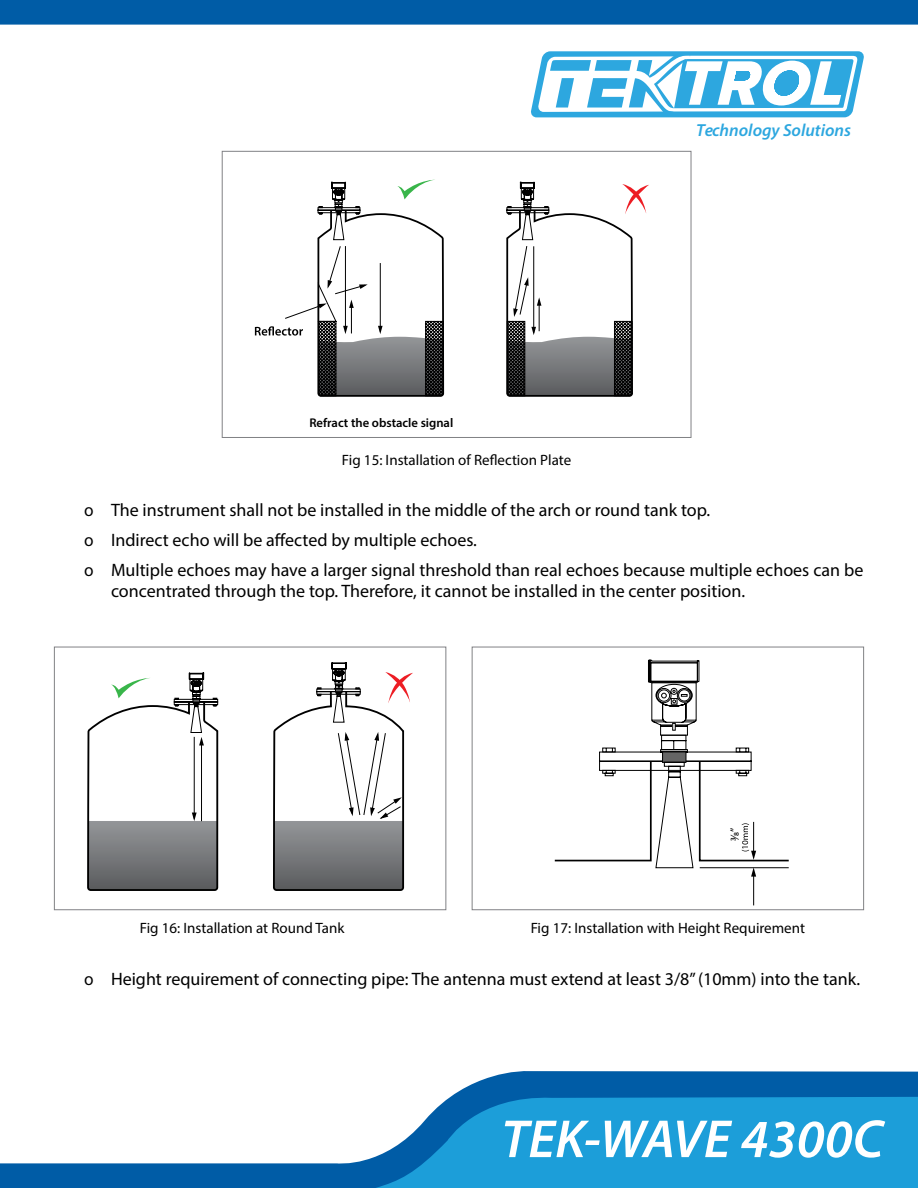
<style>
.page{position:relative;width:918px;height:1188px;background:#fff}
.page>*{position:absolute;margin:0;border:0;box-sizing:border-box;transform-origin:0 0}
.t1{font:italic 600 54px "Myriad Pro";color:#fff}
.t2{font:18px/30.2px "Myriad Pro";color:#000}
.t3{font:italic 600 17.4px "Myriad Pro";color:#2da7df}
.t4{font:15px "Myriad Pro";color:#000}
.t5{font:600 12.6px "Myriad Pro";color:#000}
.t6{font:12px "Myriad Pro";color:#000}
</style>
<div class="page">
<svg style="left:0;top:0;width:918px;height:118px"></svg>
<svg style="left:0;top:1071px;width:918px;height:117px"></svg>
<svg style="left:375px;top:1095px;width:543px;height:93px;background:#259cd5"></svg>
<svg style="left:530px;top:51px;width:334px;height:66px"></svg>
<div style="left:54px;top:647px;width:392px;height:263px;border:1px solid #818285"></div>
<div style="left:472px;top:647px;width:392px;height:263px;border:1px solid #818285"></div>
<svg style="left:272px;top:646px;width:133px;height:245px"></svg>
<svg style="left:316px;top:662px;width:45px;height:61px"></svg>
<svg style="left:274px;top:732px;width:129px;height:158px"></svg>
<svg style="left:87px;top:672px;width:132px;height:219px"></svg>
<svg style="left:385px;top:672px;width:28px;height:31px"></svg>
<hr style="left:753px;top:874px;width:1px;height:31px;background:#000">
<svg style="left:554px;top:660px;width:235px;height:217px"></svg>
<div style="left:222px;top:151px;width:469px;height:287px;border:1px solid #818285"></div>
<svg style="left:255px;top:180px;width:190px;height:217px"></svg>
<svg style="left:506px;top:181px;width:143px;height:216px"></svg>
<p class="t5" style="left:309px;top:415px;width:145px">Refract the obstacle signal</p>
<p class="t4" style="left:342px;top:451px;width:231px">Fig 15: Installation of Reflection Plate</p>
<p class="t3" style="left:696px;top:119px;width:156px">Technology Solutions</p>
<p class="t2" style="left:84px;top:494px;width:781px">Ĕ The instrument shall not be installed in the middle of the arch or round tank top.<br>Ĕ Indirect echo will be affected by multiple echoes.<br>Ĕ Multiple echoes may have a larger signal threshold than real echoes because multiple echoes can be</p>
<p class="t2" style="left:111px;top:576px;width:636px">concentrated through the top. Therefore, it cannot be installed in the center position.</p>
<p class="t6" style="left:727px;top:841px;width:15px;rotate:-90deg">3/8”</p>
<p class="t4" style="left:140px;top:919px;width:206px">Fig 16: Installation at Round Tank</p>
<p class="t4" style="left:531px;top:919px;width:276px">Fig 17: Installation with Height Requirement</p>
<p class="t2" style="left:84px;top:963px;width:778px">Ĕ Height requirement of connecting pipe: The antenna must extend at least 3/8” (10mm) into the tank.</p>
<h1 class="t1" style="left:501px;top:1105px;width:384px">TEK-WAVE 4300C</h1>
</div>
